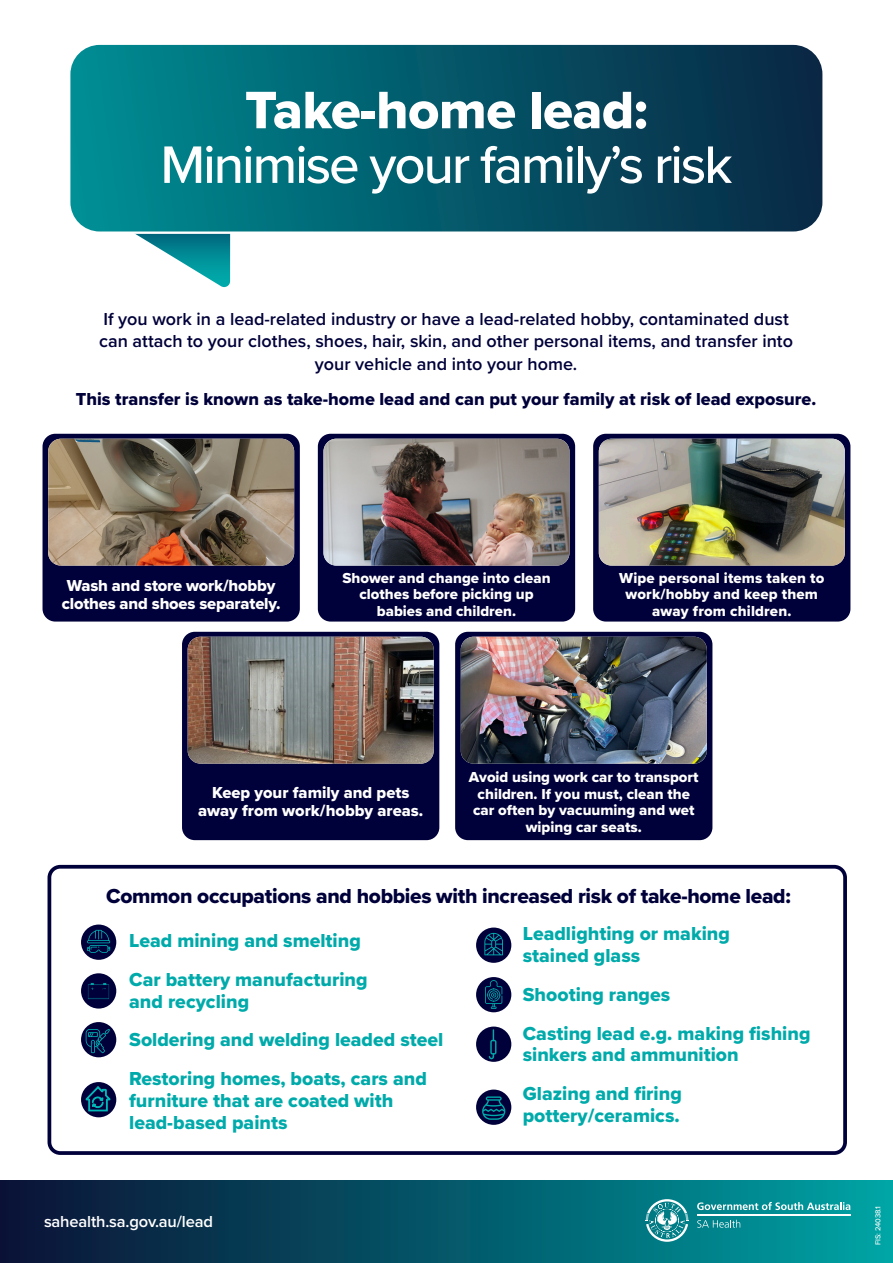
<style>
.page{position:relative;width:893px;height:1263px;background:#fff}
.page>*{position:absolute;margin:0;border:0;box-sizing:border-box;transform-origin:0 0}
.t1{font:500 54.6px/54.6px "Proxima Nova";letter-spacing:-.04em;color:#fff;text-align:center}
.t2{font:21px "Proxima Nova Extrabld";letter-spacing:-.015em;color:#00003a}
.t3{font:19.5px/21.8px "Proxima Nova Extrabld";color:#0aa}
.t4{font:600 18px/22.5px "Proxima Nova";color:#00003a;text-align:center}
.t5{font:18px "Proxima Nova Extrabld";color:#00003a}
.t6{font:16.5px/18px "Proxima Nova Extrabld";letter-spacing:-.01em;color:#fff;text-align:center}
.t7{font:600 16.5px "Proxima Nova";letter-spacing:-.01em;color:#fff}
.t8{font:15px/16.5px "Proxima Nova Extrabld";color:#fff;text-align:center}
.t9{font:500 7.5px "Proxima Nova";letter-spacing:-.01em;color:#fff}
.s1{font-family:"Proxima Nova Extrabld";font-weight:400}
</style>
<div class="page">
<div style="left:48px;top:865px;width:799px;height:290px;border:4px solid #00003a;border-radius:11px"></div>
<svg style="left:135px;top:234px;width:95px;height:54px"></svg>
<svg style="left:71px;top:46px;width:751px;height:185px;background:#045a6b"></svg>
<div style="left:68px;top:43px;width:757px;height:191px;border:2px solid #fff;border-radius:30px"></div>
<div style="left:0;top:1180px;width:893px;height:83px;background:linear-gradient(to right,#091033,#02a3a4)"></div>
<div style="left:43px;top:434px;width:257px;height:187px;background:#00003a;border-radius:13px"></div>
<img style="left:48px;top:439px;width:246px;height:127px">
<div style="left:182px;top:632px;width:257px;height:208px;background:#00003a;border-radius:13px"></div>
<img style="left:188px;top:637px;width:246px;height:127px">
<div style="left:318px;top:434px;width:257px;height:187px;background:#00003a;border-radius:13px"></div>
<img style="left:323px;top:439px;width:246px;height:127px">
<div style="left:593px;top:434px;width:257px;height:187px;background:#00003a;border-radius:13px"></div>
<img style="left:599px;top:439px;width:246px;height:127px">
<div style="left:455px;top:632px;width:257px;height:208px;background:#00003a;border-radius:13px"></div>
<img style="left:461px;top:637px;width:246px;height:127px">
<hr style="left:697px;top:1215px;width:153px;height:1px;background:#fff">
<svg style="left:697px;top:1202px;width:153px;height:8px"></svg>
<svg style="left:697px;top:1220px;width:43px;height:8px"></svg>
<svg style="left:646px;top:1199px;width:42px;height:43px;background:#4da3aa"></svg>
<div style="left:476px;top:927px;width:35px;height:36px;background:#00003a;border-radius:50%"></div>
<svg style="left:484px;top:933px;width:19px;height:22px"></svg>
<div style="left:476px;top:977px;width:35px;height:35px;background:#00003a;border-radius:50%"></div>
<svg style="left:485px;top:980px;width:17px;height:29px"></svg>
<div style="left:476px;top:1026px;width:35px;height:36px;background:#00003a;border-radius:50%"></div>
<svg style="left:489px;top:1029px;width:7px;height:30px"></svg>
<div style="left:81px;top:924px;width:35px;height:36px;background:#00003a;border-radius:50%"></div>
<svg style="left:87px;top:930px;width:23px;height:23px"></svg>
<div style="left:81px;top:973px;width:35px;height:35px;background:#00003a;border-radius:50%"></div>
<svg style="left:88px;top:983px;width:22px;height:16px"></svg>
<div style="left:81px;top:1022px;width:35px;height:35px;background:#00003a;border-radius:50%"></div>
<svg style="left:86px;top:1029px;width:24px;height:24px"></svg>
<svg style="left:81px;top:1082px;width:35px;height:35px"></svg>
<svg style="left:86px;top:1086px;width:24px;height:25px"></svg>
<div style="left:476px;top:1089px;width:35px;height:36px;background:#00003a;border-radius:50%"></div>
<svg style="left:482px;top:1096px;width:23px;height:24px"></svg>
<p class="t1" style="left:160px;top:81px;width:574px"><span class="s1">Take-home lead:<br></span>Minimise your family’s risk</p>
<p class="t4" style="left:99px;top:307px;width:695px">If you work in a lead-related industry or have a lead-related hobby, contaminated dust can attach to your clothes, shoes, hair, skin, and other personal items, and transfer into your vehicle and into your home.</p>
<p class="t5" style="left:76px;top:385px;width:742px">This transfer is known as take-home lead and can put your family at risk of lead exposure.</p>
<p class="t6" style="left:62px;top:576px;width:220px">Wash and store work/hobby clothes and shoes separately.</p>
<p class="t8" style="left:342px;top:569px;width:210px">Shower and change into clean clothes before picking up babies and children.</p>
<p class="t8" style="left:619px;top:569px;width:207px">Wipe personal items taken to work/hobby and keep them away from children.</p>
<p class="t6" style="left:198px;top:783px;width:227px">Keep your family and pets away from work/hobby areas.</p>
<p class="t8" style="left:469px;top:769px;width:231px">Avoid using work car to transport children. If you must, clean the car often by vacuuming and wet wiping car seats.</p>
<p class="t2" style="left:106px;top:880px;width:686px">Common occupations and hobbies with increased risk of take-home lead:</p>
<p class="t3" style="left:129px;top:929px;width:233px">Lead mining and smelting</p>
<p class="t3" style="left:129px;top:968px;width:240px">Car battery manufacturing and recycling</p>
<p class="t3" style="left:129px;top:1029px;width:316px">Soldering and welding leaded steel</p>
<p class="t3" style="left:129px;top:1067px;width:299px">Restoring homes, boats, cars and furniture that are coated with lead-based paints</p>
<p class="t7" style="left:44px;top:1209px;width:170px">sahealth.sa.gov.au/lead</p>
<p class="t3" style="left:523px;top:923px;width:209px">Leadlighting or making stained glass</p>
<p class="t3" style="left:523px;top:983px;width:149px">Shooting ranges</p>
<p class="t3" style="left:523px;top:1022px;width:289px">Casting lead e.g. making fishing sinkers and ammunition</p>
<p class="t3" style="left:523px;top:1082px;width:161px">Glazing and firing pottery/ceramics.</p>
<p class="t9" style="left:872px;top:1245px;width:41px;rotate:-90deg">FIS: 24038.1</p>
</div>
